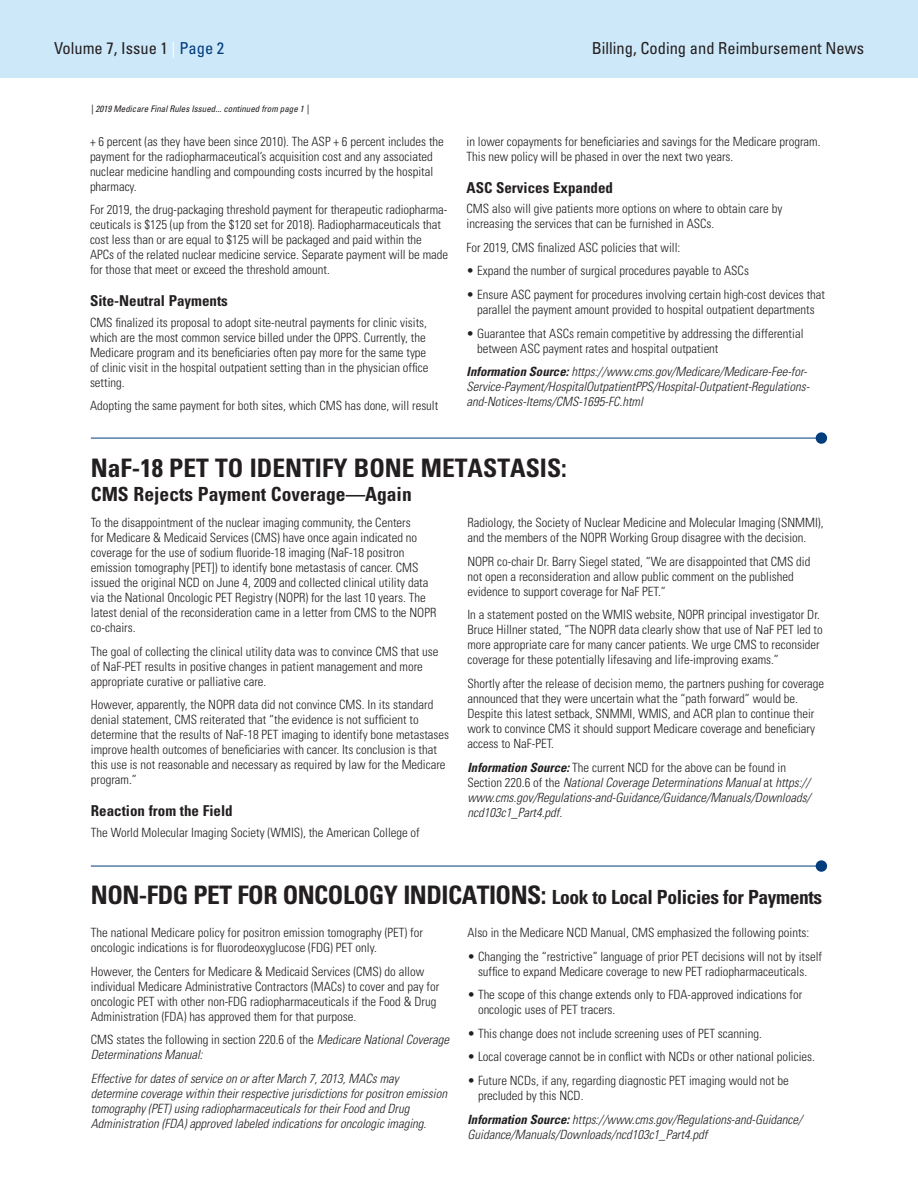
<style>
.page{position:relative;width:918px;height:1188px;background:#fff}
.page>*{position:absolute;margin:0;border:0;box-sizing:border-box;transform-origin:0 0}
._01-AHead{font:700 condensed 25.5px "Univers LT Std";letter-spacing:-.01em;color:#231f20}
._01-AHead-2{font:700 condensed 19.5px "Univers LT Std";color:#231f20}
.heading1{font:condensed 16.5px "Univers LT Std";color:#231f20}
.Subhead{font:700 condensed 15px "Univers LT Std";color:#231f20}
.Body{font:300 condensed 12.75px/15px "Univers LT Std";color:#231f20}
.Body-2{font:italic 300 condensed 12.75px/15px "Univers LT Std";color:#231f20}
.heading1-2{font:italic condensed 9px "Univers LT Std";color:#231f20}
.s1{color:#fff}
.s2{color:#013d7d}
.s3{font-weight:700}
.s4{font-style:normal}
.s5{font-size:19.5px}
</style>
<div class="page">
<div style="left:0;top:0;width:918px;height:78px;background:#cde8f8"></div>
<hr style="left:91px;top:438px;width:730px;height:1px;background:#013d7d">
<div style="left:816px;top:432px;width:11px;height:12px;background:#013d7d;border-radius:50%"></div>
<hr style="left:91px;top:866px;width:730px;height:1px;background:#013d7d">
<div style="left:816px;top:860px;width:11px;height:12px;background:#013d7d;border-radius:50%"></div>
<p class="heading1" style="left:54px;top:38px;width:172px">Volume 7, Issue 1 <span class="s1">|</span> <span class="s2">Page 2</span></p>
<p class="heading1" style="left:592px;top:37px;width:274px">Billing, Coding and Reimbursement News</p>
<p class="heading1" style="left:694px;top:38px;width:172px">Volume 1, Is ue 1 <span class="s1">|</span> <span class="s2">Page 4</span></p>
<p class="heading1-2" style="left:90px;top:103px;width:221px">| 2019 Medicare Final Rules Issued... continued from page 1 |</p>
<p class="Body" style="left:90px;top:134px;width:355px">+ 6 percent (as they have been since 2010). The ASP + 6 percent includes the payment for the radiopharmaceutical’s acquisition cost and any associated nuclear medicine handling and compounding costs incurred by the hospital pharmacy.</p>
<p class="Body" style="left:90px;top:202px;width:360px">For 2019, the drug-packaging threshold payment for therapeutic radiopharma&shy;ceuticals is $125 (up from the $120 set for 2018). Radiopharmaceuticals that cost less than or are equal to $125 will be packaged and paid within the APCs of the related nuclear medicine service. Separate payment will be made for those that meet or exceed the threshold amount.</p>
<p class="Subhead" style="left:90px;top:292px;width:139px">Site-Neutral Payments</p>
<p class="Body" style="left:90px;top:315px;width:340px">CMS finalized its proposal to adopt site-neutral payments for clinic visits, which are the most common service billed under the OPPS. Currently, the Medicare program and its beneficiaries often pay more for the same type of clinic visit in the hospital outpatient setting than in the physician office setting.</p>
<p class="Body" style="left:90px;top:398px;width:350px">Adopting the same payment for both sites, which CMS has done, will result</p>
<p class="Body" style="left:467px;top:134px;width:355px">in lower copayments for beneficiaries and savings for the Medicare program.<br>This new policy will be phased in over the next two years.</p>
<p class="Subhead" style="left:467px;top:178px;width:148px">ASC Services Expanded</p>
<p class="Body" style="left:467px;top:201px;width:317px">CMS also will give patients more options on where to obtain care by increasing the services that can be furnished in ASCs.</p>
<p class="Body" style="left:467px;top:240px;width:215px">For 2019, CMS finalized ASC policies that will:</p>
<p class="Body" style="left:467px;top:263px;width:284px">• Expand the number of surgical procedures payable to ASCs</p>
<p class="Body" style="left:467px;top:287px;width:360px;text-align:center">• Ensure ASC payment for procedures involving certain high-cost devices that parallel the payment amount provided to hospital outpatient departments</p>
<p class="Body" style="left:477px;top:326px;width:328px;text-indent:-11px">• Guarantee that ASCs remain competitive by addressing the differential between ASC payment rates and hospital outpatient</p>
<p class="Body-2" style="left:467px;top:364px;width:345px"><span class="s3">Information Source:</span> https://www.cms.gov/Medicare/Medicare-Fee-for-<br>Service-Payment/HospitalOutpatientPPS/Hospital-Outpatient-Regulations&shy;and-Notices-Items/CMS-1695-FC.html</p>
<p class="_01-AHead" style="left:91px;top:453px;width:477px">NaF-18 PET TO IDENTIFY BONE METASTASIS:</p>
<p class="_01-AHead-2" style="left:91px;top:482px;width:322px">CMS Rejects Payment Coverage—Again</p>
<p class="Body" style="left:91px;top:515px;width:347px">To the disappointment of the nuclear imaging community, the Centers<br>for Medicare &amp; Medicaid Services (CMS) have once again indicated no coverage for the use of sodium fluoride-18 imaging (NaF-18 positron emission tomography [PET]) to identify bone metastasis of cancer. CMS issued the original NCD on June 4, 2009 and collected clinical utility data via the National Oncologic PET Registry (NOPR) for the last 10 years. The latest denial of the reconsideration came in a letter from CMS to the NOPR co-chairs.</p>
<p class="Body" style="left:91px;top:644px;width:349px">The goal of collecting the clinical utility data was to convince CMS that use of NaF-PET results in positive changes in patient management and more appropriate curative or palliative care.</p>
<p class="Body" style="left:91px;top:697px;width:360px">However, apparently, the NOPR data did not convince CMS. In its standard denial statement, CMS reiterated that “the evidence is not sufficient to determine that the results of NaF-18 PET imaging to identify bone metastases improve health outcomes of beneficiaries with cancer. Its conclusion is that this use is not reasonable and necessary as required by law for the Medicare program.”</p>
<p class="Subhead" style="left:91px;top:802px;width:143px">Reaction from the Field</p>
<p class="Body" style="left:91px;top:825px;width:330px">The World Molecular Imaging Society (WMIS), the American College of</p>
<p class="Body" style="left:467px;top:515px;width:358px">Radiology, the Society of Nuclear Medicine and Molecular Imaging (SNMMI), and the members of the NOPR Working Group disagree with the decision.</p>
<p class="Body" style="left:467px;top:554px;width:344px">NOPR co-chair Dr. Barry Siegel stated, “We are disappointed that CMS did not open a reconsideration and allow public comment on the published evidence to support coverage for NaF PET.”</p>
<p class="Body" style="left:467px;top:607px;width:357px">In a statement posted on the WMIS website, NOPR principal investigator Dr.<br>Bruce Hillner stated, “The NOPR data clearly show that use of NaF PET led to more appropriate care for many cancer patients. We urge CMS to reconsider coverage for these potentially lifesaving and life-improving exams.”</p>
<p class="Body" style="left:467px;top:676px;width:358px">Shortly after the release of decision memo, the partners pushing for coverage announced that they were uncertain what the “path forward” would be.<br>Despite this latest setback, SNMMI, WMIS, and ACR plan to continue their work to convince CMS it should support Medicare coverage and beneficiary access to NaF-PET.</p>
<p class="Body-2" style="left:467px;top:760px;width:345px"><span class="s3">Information Source:</span> <span class="s4">The current NCD for the above can be found in Section 220.6 of the</span> National Coverage Determinations Manual <span class="s4">at</span> https:// www.cms.gov/Regulations-and-Guidance/Guidance/Manuals/Downloads/ ncd103c1_Part4.pdf.</p>
<p class="_01-AHead" style="left:91px;top:879px;width:733px">NON-FDG PET FOR ONCOLOGY INDICATIONS: <span class="s5">Look to Local Policies for Payments</span></p>
<p class="Body" style="left:91px;top:925px;width:334px">The national Medicare policy for positron emission tomography (PET) for oncologic indications is for fluorodeoxyglucose (FDG) PET only.</p>
<p class="Body" style="left:91px;top:964px;width:350px">However, the Centers for Medicare &amp; Medicaid Services (CMS) do allow individual Medicare Administrative Contractors (MACs) to cover and pay for oncologic PET with other non-FDG radiopharmaceuticals if the Food &amp; Drug Administration (FDA) has approved them for that purpose.</p>
<p class="Body-2" style="left:91px;top:1032px;width:360px"><span class="s4">CMS states the following in section 220.6 of the</span> Medicare National Coverage<br>Determinations Manual:</p>
<p class="Body-2" style="left:91px;top:1071px;width:358px">Effective for dates of service on or after March 7, 2013, MACs may determine coverage within their respective jurisdictions for positron emission tomography (PET) using radiopharmaceuticals for their Food and Drug Administration (FDA) approved labeled indications for oncologic imaging.</p>
<p class="Body" style="left:467px;top:925px;width:343px">Also in the Medicare NCD Manual, CMS emphasized the following points:</p>
<p class="Body" style="left:467px;top:949px;width:356px;text-align:center">• Changing the “restrictive” language of prior PET decisions will not by itself suffice to expand Medicare coverage to new PET radiopharmaceuticals.</p>
<p class="Body" style="left:478px;top:987px;width:326px;text-indent:-11px">• The scope of this change extends only to FDA-approved indications for oncologic uses of PET tracers.</p>
<p class="Body" style="left:467px;top:1026px;width:296px">• This change does not include screening uses of PET scanning.</p>
<p class="Body" style="left:467px;top:1049px;width:349px">• Local coverage cannot be in conflict with NCDs or other national policies.</p>
<p class="Body" style="left:478px;top:1073px;width:312px;text-indent:-11px">• Future NCDs, if any, regarding diagnostic PET imaging would not be precluded by this NCD.</p>
<p class="Body-2" style="left:467px;top:1112px;width:337px"><span class="s3">Information Source:</span> https://www.cms.gov/Regulations-and-Guidance/<br>Guidance/Manuals/Downloads/ncd103c1_Part4.pdf</p>
</div>
